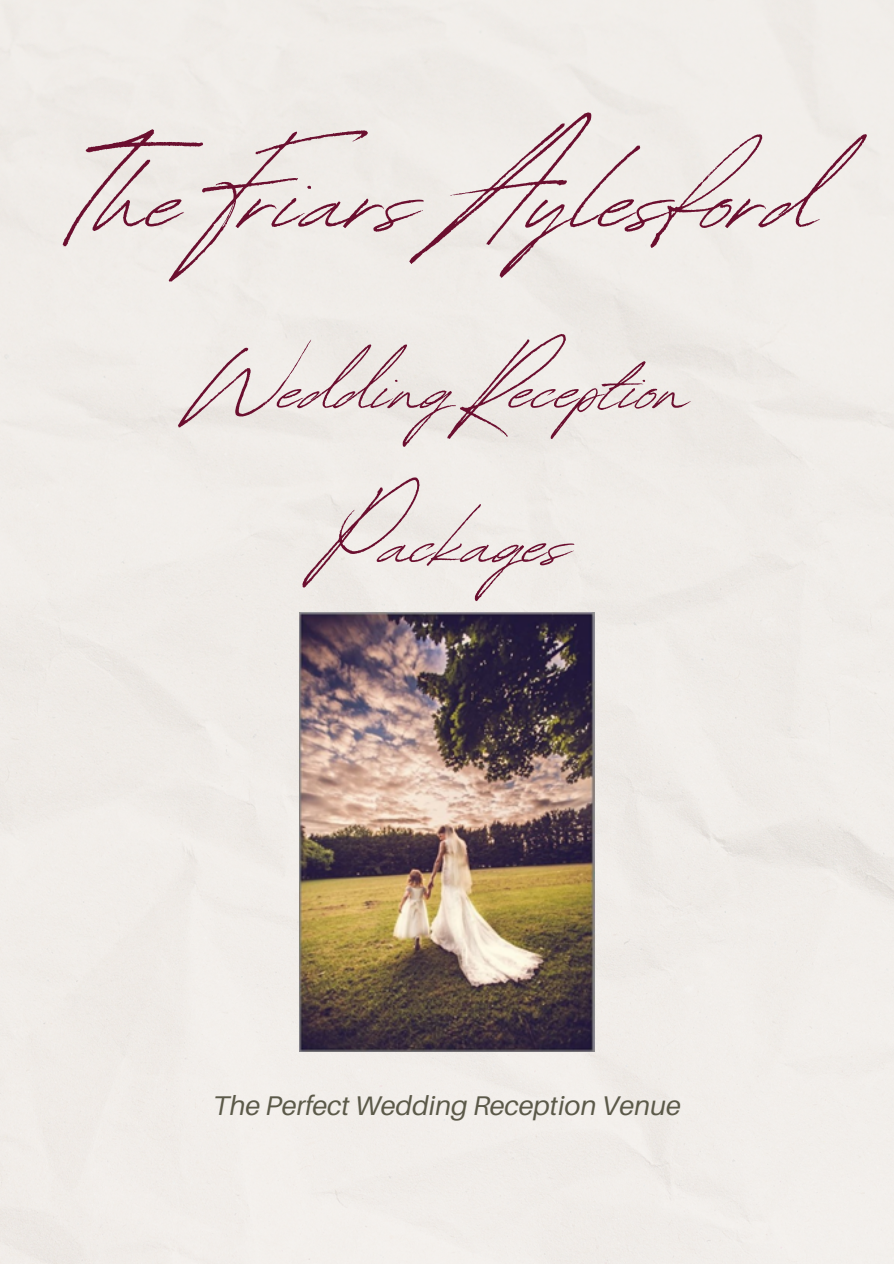
<style>
.page{position:relative;width:894px;height:1264px;background:#fff}
.page>*{position:absolute;margin:0;border:0;box-sizing:border-box;transform-origin:0 0}
.t1{font:161.55px "Revive 80 Signature";color:#6b0f2f}
.t2{font:110.55px "Revive 80 Signature";color:#6b0f2f}
.t3{font:italic 27px "Aileron";color:#5b5949}
</style>
<div class="page">
<img style="left:299px;top:612px;width:295px;height:439px">
<p class="t1" style="left:76px;top:76px;width:743px">The Friars Aylesford</p>
<p class="t2" style="left:187px;top:305px;width:502px">Wed ingReception</p>
<p class="t2" style="left:324px;top:459px;width:247px">Packages</p>
<p class="t3" style="left:213px;top:1089px;width:469px">The Perfect Wedding Reception Venue</p>
</div>
